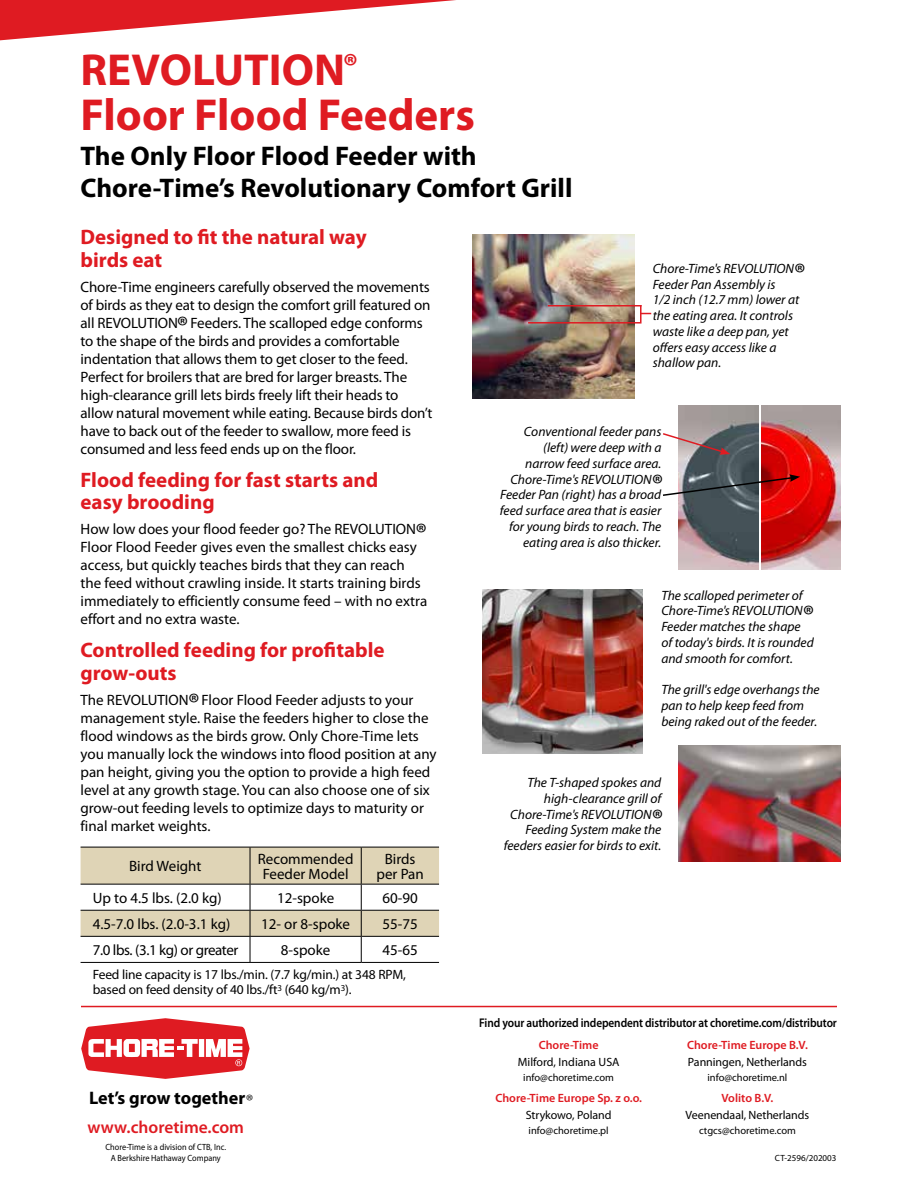
<style>
.page{position:relative;width:918px;height:1188px;background:#fff}
.page>*{position:absolute;margin:0;border:0;box-sizing:border-box;transform-origin:0 0}
.t1{font:700 45px/45px "Myriad Pro";color:#df1b22}
.t2{font:700 27px/32.4px "Myriad Pro";color:#000}
.t3{font:700 21px/22.5px "Myriad Pro";color:#df1b22}
.t4{font:700 18.15px "Myriad Pro";color:#000}
.t5{font:600 17.4px "Myriad Pro";color:#df1b22}
.t6{font:15px/18px "Myriad Pro";letter-spacing:-.005em;color:#000}
.t7{font:15px "Myriad Pro";letter-spacing:-.025em;color:#000}
.t8{font:italic 13.5px/15.8px "Myriad Pro";color:#000}
.t9{font:13.5px/15px "Myriad Pro";letter-spacing:-.01em;color:#000}
.t10{font:600 12.6px "Myriad Pro";letter-spacing:-.01em;color:#000;scale:.9 1}
.t11{font:12px "Myriad Pro";letter-spacing:-.005em;color:#000}
.t12{font:600 12px "Myriad Pro";color:#df1b22}
.t13{font:10.5px "Myriad Pro";color:#000}
.t14{font:9px/10.8px "Myriad Pro";color:#000;text-align:center;scale:.92 1}
.t15{font:9px "Myriad Pro";color:#000}
.s1{font-style:italic;font-size:27px}
.s2{font-weight:300;font-style:italic}
.s3{font-size:27px}
</style>
<div class="page">
<svg style="left:81px;top:848px;width:358px;height:114px"></svg>
<hr style="left:81px;top:910px;width:169px;height:1px;background:#000">
<hr style="left:81px;top:962px;width:169px;height:1px;background:#000">
<hr style="left:250px;top:962px;width:111px;height:1px;background:#000">
<hr style="left:361px;top:962px;width:78px;height:1px;background:#000">
<hr style="left:361px;top:847px;width:1px;height:37px;background:#000">
<hr style="left:250px;top:884px;width:111px;height:1px;background:#000">
<hr style="left:361px;top:884px;width:78px;height:1px;background:#000">
<hr style="left:250px;top:847px;width:111px;height:1px;background:#000">
<hr style="left:361px;top:847px;width:78px;height:1px;background:#000">
<hr style="left:81px;top:847px;width:169px;height:1px;background:#000">
<hr style="left:250px;top:847px;width:1px;height:37px;background:#000">
<img style="left:482px;top:590px;width:161px;height:164px">
<img style="left:473px;top:235px;width:162px;height:164px">
<img style="left:678px;top:405px;width:80px;height:164px">
<img style="left:761px;top:405px;width:79px;height:164px">
<img style="left:679px;top:746px;width:162px;height:116px">
<svg style="left:663px;top:432px;width:67px;height:23px"></svg>
<svg style="left:663px;top:474px;width:137px;height:23px;background:#845458"></svg>
<svg style="left:0;top:0;width:456px;height:40px"></svg>
<svg style="left:640px;top:307px;width:11px;height:15px"></svg>
<hr style="left:548px;top:305px;width:94px;height:2px;background:#df1b22">
<hr style="left:528px;top:322px;width:114px;height:2px;background:#df1b22">
<hr style="left:81px;top:1006px;width:756px;height:1px;background:#df1b22">
<svg style="left:81px;top:1018px;width:169px;height:61px"></svg>
<h1 class="t1" style="left:80px;top:46px;width:396px">REVOLUTION<sup>®<br></sup>Floor Flood Feeders</h1>
<h2 class="t2" style="left:80px;top:139px;width:493px">The Only Floor Flood Feeder with<br>Chore-Time’s Revolutionary Comfort Grill</h2>
<h3 class="t3" style="left:81px;top:225px;width:288px">Designed to fit the natural way birds eat</h3>
<p class="t6" style="left:81px;top:277px;width:353px">Chore-Time engineers carefully observed the movements of birds as they eat to design the comfort grill featured on all REVOLUTION<span class="s1">®</span> Feeders. The scalloped edge conforms to the shape of the birds and provides a comfortable indentation that allows them to get closer to the feed.<br>Perfect for broilers that are bred for larger breasts. The high-clearance grill lets birds freely lift their heads to allow natural movement while eating. Because birds don’t have to back out of the feeder to swallow, more feed is consumed and less feed ends up on the floor.</p>
<h3 class="t3" style="left:81px;top:468px;width:299px">Flood feeding for fast starts and easy brooding</h3>
<p class="t6" style="left:81px;top:520px;width:348px">How low does your flood feeder go? The REVOLUTION<span class="s1">® </span>Floor Flood Feeder gives even the smallest chicks easy access, but quickly teaches birds that they can reach the feed without crawling inside. It starts training birds immediately to efficiently consume feed – with no extra effort and no extra waste.</p>
<h3 class="t3" style="left:81px;top:638px;width:305px">Controlled feeding for profitable grow-outs</h3>
<p class="t6" style="left:81px;top:690px;width:357px">The REVOLUTION<span class="s1">®</span> Floor Flood Feeder adjusts to your management style. Raise the feeders higher to close the flood windows as the birds grow. Only Chore-Time lets you manually lock the windows into flood position at any pan height, giving you the option to provide a high feed level at any growth stage. You can also choose one of six grow-out feeding levels to optimize days to maturity or final market weights.</p>
<p class="t6" style="left:129px;top:857px;width:74px">Bird Weight</p>
<p class="t6" style="left:258px;top:851px;width:97px;line-height:15px;text-align:center">Recommended<br>Feeder Model</p>
<p class="t6" style="left:377px;top:851px;width:49px;line-height:15px;text-align:center">Birds per Pan</p>
<p class="t6" style="left:93px;top:889px;width:131px">Up to 4.5 lbs. (2.0 kg)</p>
<p class="t6" style="left:277px;top:889px;width:59px">12-spoke</p>
<p class="t6" style="left:382px;top:889px;width:37px">60-90</p>
<p class="t6" style="left:93px;top:915px;width:139px">4.5-7.0 lbs. (2.0-3.1 kg)</p>
<p class="t6" style="left:261px;top:915px;width:91px">12- or 8-spoke</p>
<p class="t6" style="left:382px;top:915px;width:37px">55-75</p>
<p class="t7" style="left:93px;top:941px;width:147px">7.0 lbs. (3.1 kg) or greater</p>
<p class="t6" style="left:281px;top:941px;width:51px">8-spoke</p>
<p class="t6" style="left:382px;top:941px;width:37px">45-65</p>
<p class="t9" style="left:93px;top:967px;width:315px">Feed line capacity is 17 lbs./min. (7.7 kg/min.) at 348 RPM, based on feed density of 40 lbs./ft<sup>3</sup> (640 kg/m<sup>3</sup>).</p>
<p class="t4" style="left:89px;top:1086px;width:165px">Let’s grow together<span class="s2">®</span></p>
<p class="t5" style="left:88px;top:1116px;width:158px">www.choretime.com</p>
<p class="t14" style="left:105px;top:1142px;width:133px">Chore-Time is a division of CTB, Inc.<br>A Berkshire Hathaway Company</p>
<p class="t8" style="left:653px;top:260px;width:153px">Chore-Time's REVOLUTION<span class="s3">®<br></span>Feeder Pan Assembly is<br>1/2 inch (12.7 mm) lower at the eating area. It controls waste like a deep pan, yet offers easy access like a shallow pan.</p>
<p class="t8" style="left:500px;top:424px;width:163px;text-align:right">Conventional feeder pans (left) were deep with a<br>narrow feed surface area.<br>Chore-Time's REVOLUTION<span class="s3">®<br></span>Feeder Pan (right) has a broad feed surface area that is easier for young birds to reach. The eating area is also thicker.</p>
<p class="t8" style="left:661px;top:587px;width:154px">The scalloped perimeter of<br>Chore-Time's REVOLUTION<span class="s3">®<br></span>Feeder matches the shape of today's birds. It is rounded and smooth for comfort.</p>
<p class="t8" style="left:661px;top:682px;width:160px">The grill's edge overhangs the pan to help keep feed from being raked out of the feeder.</p>
<p class="t8" style="left:504px;top:775px;width:159px;text-align:right">The T-shaped spokes and high-clearance grill of<br>Chore-Time's REVOLUTION<span class="s3">®<br></span>Feeding System make the feeders easier for birds to exit.</p>
<p class="t10" style="left:479px;top:1014px;width:399px">Find your authorized independent distributor at choretime.com/distributor</p>
<p class="t12" style="left:539px;top:1037px;width:61px">Chore-Time</p>
<p class="t11" style="left:518px;top:1054px;width:103px">Milford, Indiana USA</p>
<p class="t13" style="left:523px;top:1071px;width:92px">info@choretime.com</p>
<p class="t12" style="left:495px;top:1091px;width:148px">Chore-Time Europe Sp. z o.o.</p>
<p class="t11" style="left:526px;top:1108px;width:87px">Strykowo, Poland</p>
<p class="t13" style="left:529px;top:1124px;width:82px">info@choretime.pl</p>
<p class="t12" style="left:687px;top:1037px;width:122px">Chore-Time Europe B.V.</p>
<p class="t11" style="left:688px;top:1054px;width:121px">Panningen, Netherlands</p>
<p class="t13" style="left:708px;top:1071px;width:81px">info@choretime.nl</p>
<p class="t12" style="left:722px;top:1091px;width:53px">Volito B.V.</p>
<p class="t11" style="left:686px;top:1108px;width:125px">Veenendaal, Netherlands</p>
<p class="t13" style="left:699px;top:1124px;width:98px">ctgcs@choretime.com</p>
<p class="t15" style="left:775px;top:1152px;width:63px">CT-2596/202003</p>
</div>
